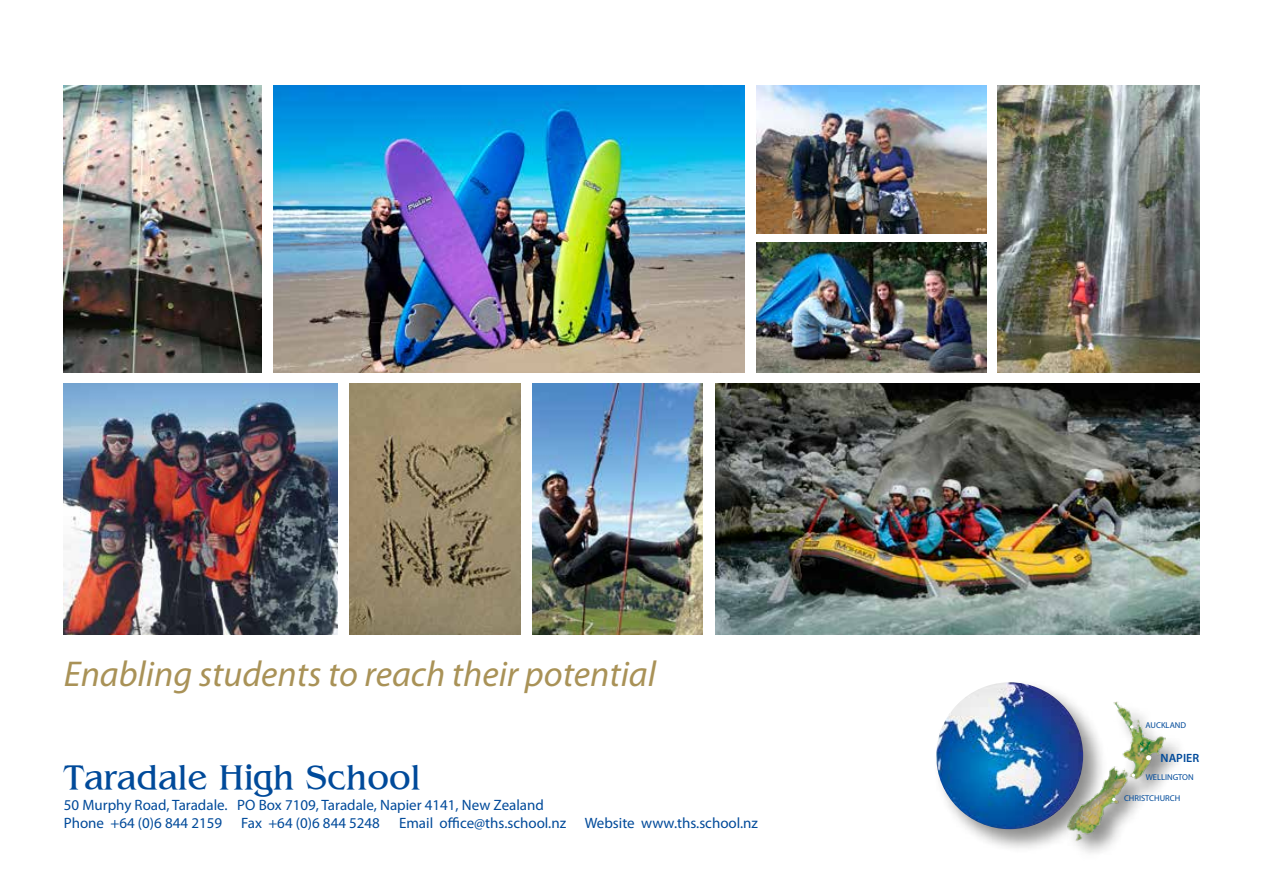
<style>
.page{position:relative;width:1263px;height:893px;background:#fff}
.page>*{position:absolute;margin:0;border:0;box-sizing:border-box;transform-origin:0 0}
.t1{font:italic 36px "Myriad Pro";color:#a99257}
.t2{font:36px "Bangle Normal";color:#004a9a}
.t3{font:15px/18px "Myriad Pro";color:#004a9a}
.t4{font:600 12px "Myriad Pro";color:#004a9a}
.t5{font:8.55px "Myriad Pro";color:#004a9a}
</style>
<div class="page">
<img style="left:715px;top:383px;width:484px;height:252px">
<img style="left:64px;top:383px;width:273px;height:252px">
<img style="left:533px;top:383px;width:170px;height:252px">
<img style="left:64px;top:85px;width:197px;height:288px">
<img style="left:350px;top:383px;width:170px;height:252px">
<img style="left:997px;top:85px;width:202px;height:288px">
<img style="left:757px;top:85px;width:229px;height:149px">
<img style="left:757px;top:242px;width:229px;height:131px">
<div style="left:933px;top:679px;width:175px;height:175px;background:#1d1d1b;opacity:.5"></div>
<img style="left:936px;top:682px;width:147px;height:147px;border-radius:73px">
<div style="left:1066px;top:700px;width:121px;height:163px;background:#1d1d1b;opacity:.5"></div>
<img style="left:1066px;top:700px;width:99px;height:142px">
<svg style="left:1131px;top:773px;width:4px;height:4px"></svg>
<svg style="left:1130px;top:725px;width:3px;height:4px"></svg>
<svg style="left:1146px;top:755px;width:5px;height:5px"></svg>
<img style="left:273px;top:85px;width:472px;height:288px">
<h1 class="t1" style="left:64px;top:652px;width:594px">Enabling students to reach their potential</h1>
<h1 class="t2" style="left:64px;top:754px;width:358px">Taradale High School</h1>
<p class="t3" style="left:64px;top:796px;width:482px">50 Murphy Road, Taradale. PO Box 7109, Taradale, Napier 4141, New Zealand<br>Phone +64 (0)6 844 2159</p>
<p class="t3" style="left:241px;top:814px;width:140px">Fax +64 (0)6 844 5248</p>
<p class="t3" style="left:399px;top:814px;width:360px">Email office@ths.school.nz Website www.ths.school.nz</p>
<p class="t5" style="left:1145px;top:720px;width:42px">AUCKLAND</p>
<p class="t4" style="left:1160px;top:750px;width:40px">NAPIER</p>
<p class="t5" style="left:1146px;top:772px;width:49px">WELLINGTON</p>
<p class="t5" style="left:1124px;top:793px;width:58px">CHRISTCHURCH</p>
</div>
